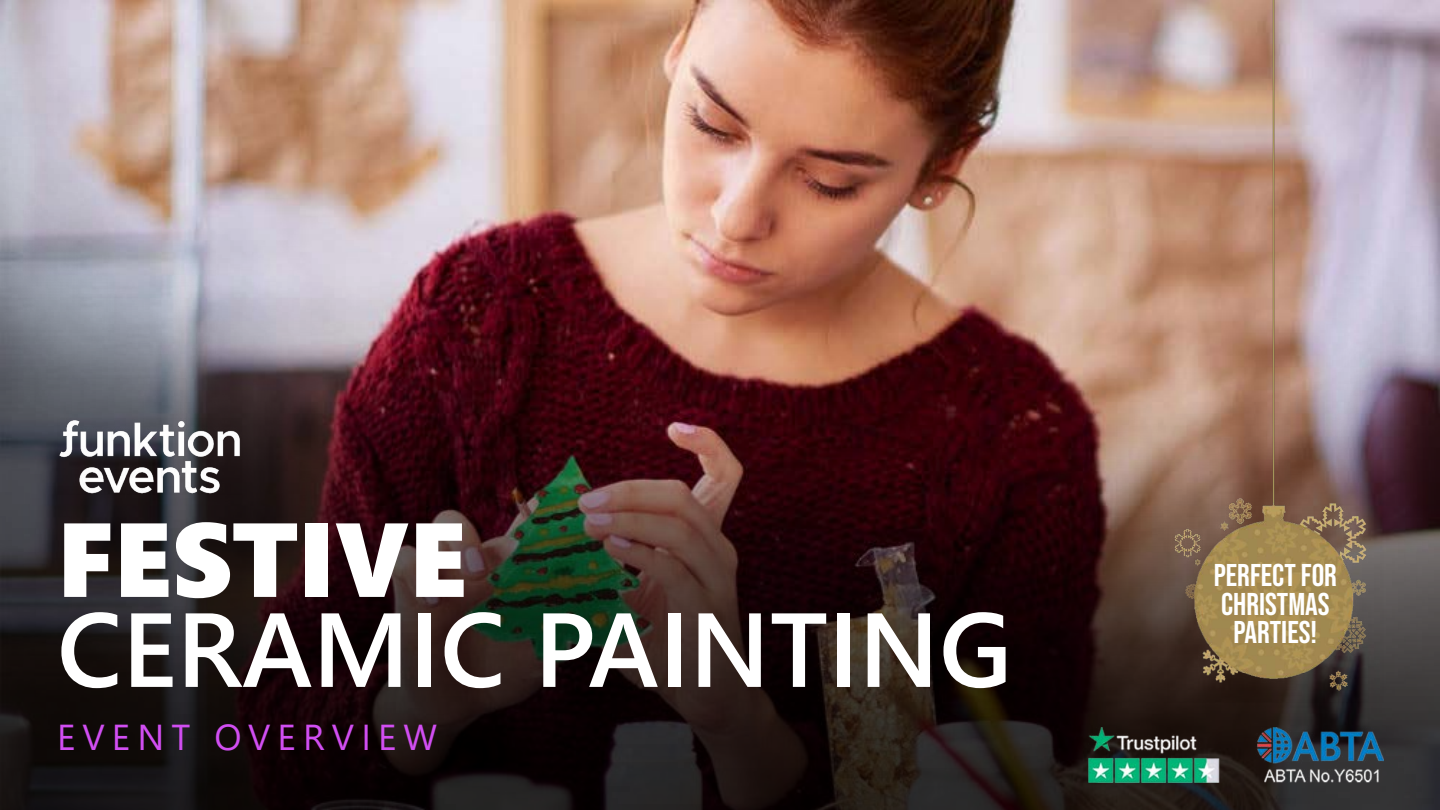
<style>
.page{position:relative;width:1440px;height:810px;background:#fff}
.page>*{position:absolute;margin:0;border:0;box-sizing:border-box;transform-origin:0 0}
.t1{font:600 105px "Segoe UI";color:#fff}
.t2{font:105px "Segoe UI Black";color:#fff}
.t3{font:36px "Segoe UI";letter-spacing:.2em;color:#d14ef2}
.t4{font:31.5px/28.5px "Bebas Neue";color:#fff;text-align:center}
</style>
<div class="page">
<img style="left:0;top:0;width:1440px;height:810px">
<img style="left:1088px;top:728px;width:296px;height:55px">
<img style="left:1167px;top:0;width:217px;height:703px">
<img style="left:57px;top:419px;width:185px;height:75px">
<h1 class="t2" style="left:57px;top:484px;width:411px">FESTIVE</h1>
<h1 class="t1" style="left:57px;top:551px;width:957px">CERAMIC PAINTING</h1>
<p class="t3" style="left:57px;top:703px;width:382px">EVENT OVERVIEW</p>
<p class="t4" style="left:1214px;top:561px;width:125px">PERFECT FOR<br>CHRISTMAS<br>PARTIES!</p>
</div>
